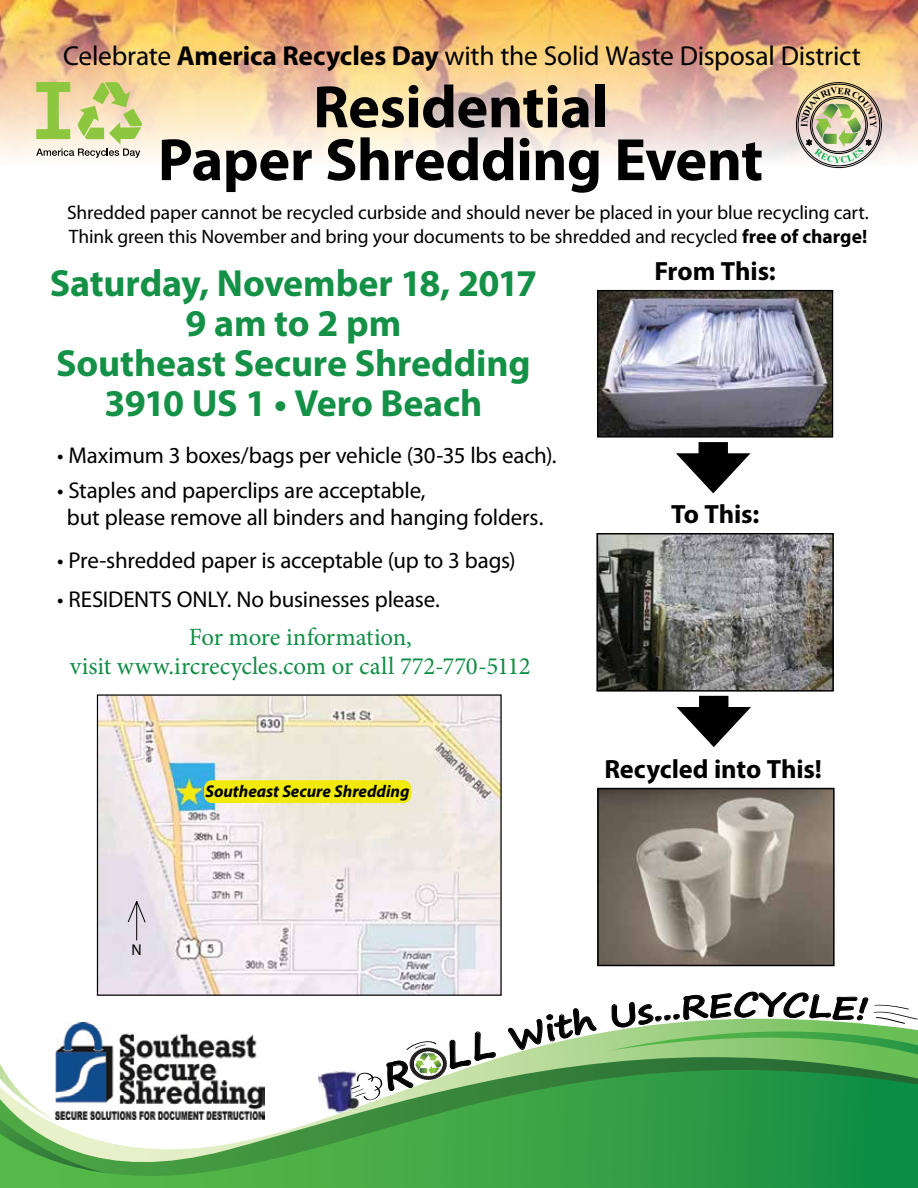
<style>
.page{position:relative;width:918px;height:1188px;background:#fff}
.page>*{position:absolute;margin:0;border:0;box-sizing:border-box;transform-origin:0 0}
.t1{font:700 60.3px/52.9px "Myriad Pro";letter-spacing:-.01em;color:#000;text-align:center}
.t2{font:700 37.95px/40px "Myriad Pro";letter-spacing:-.005em;color:#149146;text-align:center}
.t3{font:27.45px "Myriad Pro";letter-spacing:-.01em;color:#000}
.t4{font:700 26.4px "Myriad Pro";letter-spacing:-.005em;color:#000}
.t5{font:24.9px/28.5px "Minion Pro";letter-spacing:-.01em;color:#108d45;text-align:center}
.t6{font:22.95px/27.5px "Myriad Pro";letter-spacing:-.01em;color:#000}
.t7{font:19.5px/23.4px "Myriad Pro";letter-spacing:-.005em;color:#000}
.t8{font:italic 700 17.1px "Myriad Pro";color:#000}
.t9{font:15.75px "Myriad Pro";color:#000}
.t10{font:700 9.45px "Times New Roman";color:#000}
.s1{font-weight:700}
</style>
<div class="page">
<img style="left:0;top:0;width:918px;height:159px">
<svg style="left:55px;top:1030px;width:863px;height:27px"></svg>
<svg style="left:55px;top:1057px;width:863px;height:13px"></svg>
<svg style="left:0;top:1070px;width:918px;height:118px;background:#46a557"></svg>
<svg style="left:0;top:1064px;width:131px;height:118px"></svg>
<img style="left:318px;top:1070px;width:42px;height:44px">
<img style="left:343px;top:1106px;width:17px;height:6px">
<img style="left:56px;top:1022px;width:208px;height:98px">
<img style="left:99px;top:696px;width:401px;height:298px">
<div style="left:204px;top:780px;width:207px;height:23px;background:#f2ea0c;border-radius:8px"></div>
<svg style="left:180px;top:783px;width:19px;height:18px"></svg>
<svg style="left:127px;top:900px;width:19px;height:41px"></svg>
<div style="left:97px;top:694px;width:405px;height:302px;border:1px solid #000"></div>
<svg style="left:36px;top:82px;width:106px;height:76px;background:#ccd295"></svg>
<img style="left:598px;top:535px;width:234px;height:155px">
<div style="left:596px;top:533px;width:238px;height:159px;border:1px solid #000"></div>
<img style="left:599px;top:790px;width:234px;height:174px">
<div style="left:597px;top:788px;width:238px;height:178px;border:1px solid #000"></div>
<img style="left:599px;top:292px;width:232px;height:144px">
<div style="left:597px;top:290px;width:236px;height:148px;border:1px solid #000"></div>
<div style="left:699px;top:442px;width:29px;height:25px;background:#000"></div>
<svg style="left:676px;top:453px;width:75px;height:40px"></svg>
<div style="left:699px;top:696px;width:29px;height:25px;background:#000"></div>
<svg style="left:676px;top:707px;width:75px;height:40px"></svg>
<svg style="left:350px;top:1031px;width:146px;height:69px"></svg>
<svg style="left:508px;top:1008px;width:89px;height:43px"></svg>
<svg style="left:608px;top:991px;width:310px;height:64px"></svg>
<img style="left:796px;top:82px;width:86px;height:86px">
<p class="t3" style="left:63px;top:39px;width:799px">Celebrate <span class="s1">America Recycles Day</span> with the Solid Waste Disposal District</p>
<h1 class="t1" style="left:158px;top:78px;width:607px">Residential<br>Paper Shredding Event</h1>
<p class="t10" style="left:798px;top:127px;width:5px;rotate:-90deg">I</p>
<p class="t7" style="left:67px;top:201px;width:803px">Shredded paper cannot be recycled curbside and should never be placed in your blue recycling cart.<br>Think green this November and bring your documents to be shredded and recycled <span class="s1">free of charge!</span></p>
<h2 class="t2" style="left:50px;top:262px;width:489px">Saturday, November 18, 2017<br>9 am to 2 pm<br>Southeast Secure Shredding<br>3910 US 1 • Vero Beach</h2>
<p class="t6" style="left:57px;top:441px;width:501px">• Maximum 3 boxes/bags per vehicle (30-35 lbs each).</p>
<p class="t6" style="left:67px;top:476px;width:478px;text-indent:-10px">• Staples and paperclips are acceptable,<br>but please remove all binders and hanging folders.</p>
<p class="t6" style="left:57px;top:546px;width:460px">• Pre-shredded paper is acceptable (up to 3 bags)</p>
<p class="t6" style="left:57px;top:585px;width:384px">• RESIDENTS ONLY. No businesses please.</p>
<p class="t5" style="left:70px;top:623px;width:462px">For more information,<br>visit www.ircrecycles.com or call 772-770-5112</p>
<p class="t8" style="left:205px;top:780px;width:206px">Southeast Secure Shredding</p>
<p class="t4" style="left:654px;top:254px;width:123px">From This:</p>
<p class="t4" style="left:671px;top:497px;width:90px">To This:</p>
<p class="t4" style="left:604px;top:751px;width:219px">Recycled into This!</p>
<p class="t9" style="left:132px;top:940px;width:12px">N</p>
</div>
